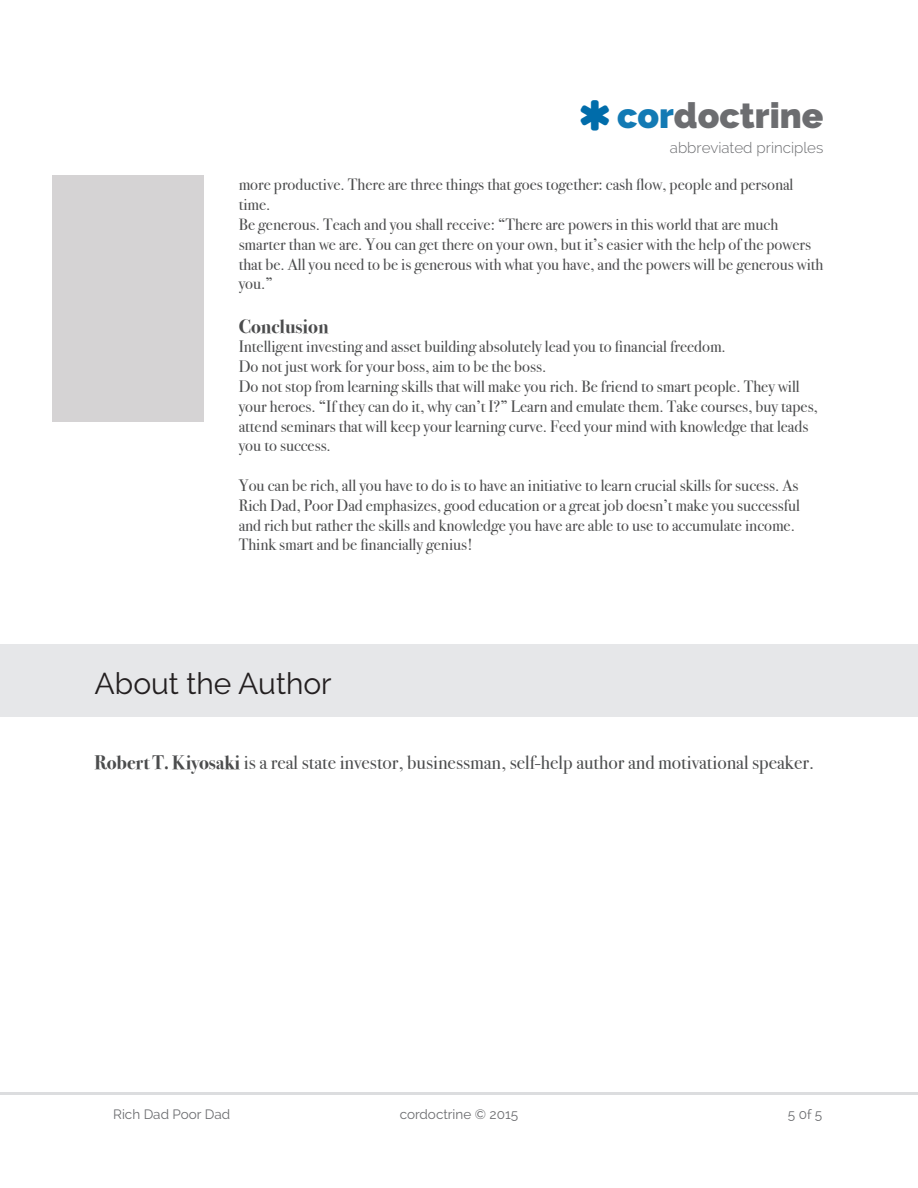
<style>
.page{position:relative;width:918px;height:1188px;background:#fff}
.page>*{position:absolute;margin:0;border:0;box-sizing:border-box;transform-origin:0 0}
.t1{font:800 35.4px "Raleway";color:#6c6d70}
.t2{font:30px "Raleway";color:#231f20}
.t3{font:19.5px "Bodoni Svty Two ITCTT";color:#4b4c4d}
.t4{font:700 19.5px "Bodoni Svty Two ITCTT";color:#4b4c4d}
.t5{font:16.5px/19.8px "Bodoni Svty Two ITCTT";color:#4b4c4d}
.t6{font:300 15.15px "Raleway";color:#6c6d70}
.t7{font:13.5px "Raleway";color:#6c6d70}
.s1{color:#137ab4}
.s2{font-weight:700}
</style>
<div class="page">
<div style="left:52px;top:175px;width:152px;height:246px;background:#d5d3d4"></div>
<hr style="left:0;top:1092px;width:918px;height:3px;background:#dcdddf">
<div style="left:0;top:644px;width:918px;height:73px;background:#e6e7e9"></div>
<p class="t1" style="left:617px;top:95px;width:208px"><span class="s1">cor</span>doctrine</p>
<p class="t6" style="left:670px;top:139px;width:155px">abbreviated principles</p>
<p class="t5" style="left:239px;top:173px;width:556px">more productive. There are three things that goes together: cash flow, people and personal time.</p>
<p class="t5" style="left:239px;top:213px;width:586px">Be generous. Teach and you shall receive: “There are powers in this world that are much smarter than we are. You can get there on your own, but it’s easier with the help of the powers that be. All you need to be is generous with what you have, and the powers will be generous with you.”</p>
<p class="t4" style="left:239px;top:310px;width:91px">Conclusion</p>
<p class="t5" style="left:239px;top:335px;width:489px">Intelligent investing and asset building absolutely lead you to financial freedom.</p>
<p class="t5" style="left:239px;top:355px;width:309px">Do not just work for your boss, aim to be the boss.</p>
<p class="t5" style="left:239px;top:375px;width:581px">Do not stop from learning skills that will make you rich. Be friend to smart people. They will your heroes. “If they can do it, why can’t I?” Learn and emulate them. Take courses, buy tapes, attend seminars that will keep your learning curve. Feed your mind with knowledge that leads you to success.</p>
<p class="t5" style="left:239px;top:474px;width:563px">You can be rich, all you have to do is to have an initiative to learn crucial skills for sucess. As Rich Dad, Poor Dad emphasizes, good education or a great job doesn’t make you successful and rich but rather the skills and knowledge you have are able to use to accumulate income.<br>Think smart and be financially genius!</p>
<p class="t2" style="left:94px;top:666px;width:239px">About the Author</p>
<p class="t3" style="left:94px;top:747px;width:721px"><span class="s2">Robert T. Kiyosaki</span> is a real state investor, businessman, self-help author and motivational speaker.</p>
<p class="t7" style="left:113px;top:1106px;width:118px">Rich Dad Poor Dad</p>
<p class="t7" style="left:400px;top:1106px;width:120px">cordoctrine © 2015</p>
<p class="t7" style="left:788px;top:1106px;width:36px">5 0f 5</p>
</div>
